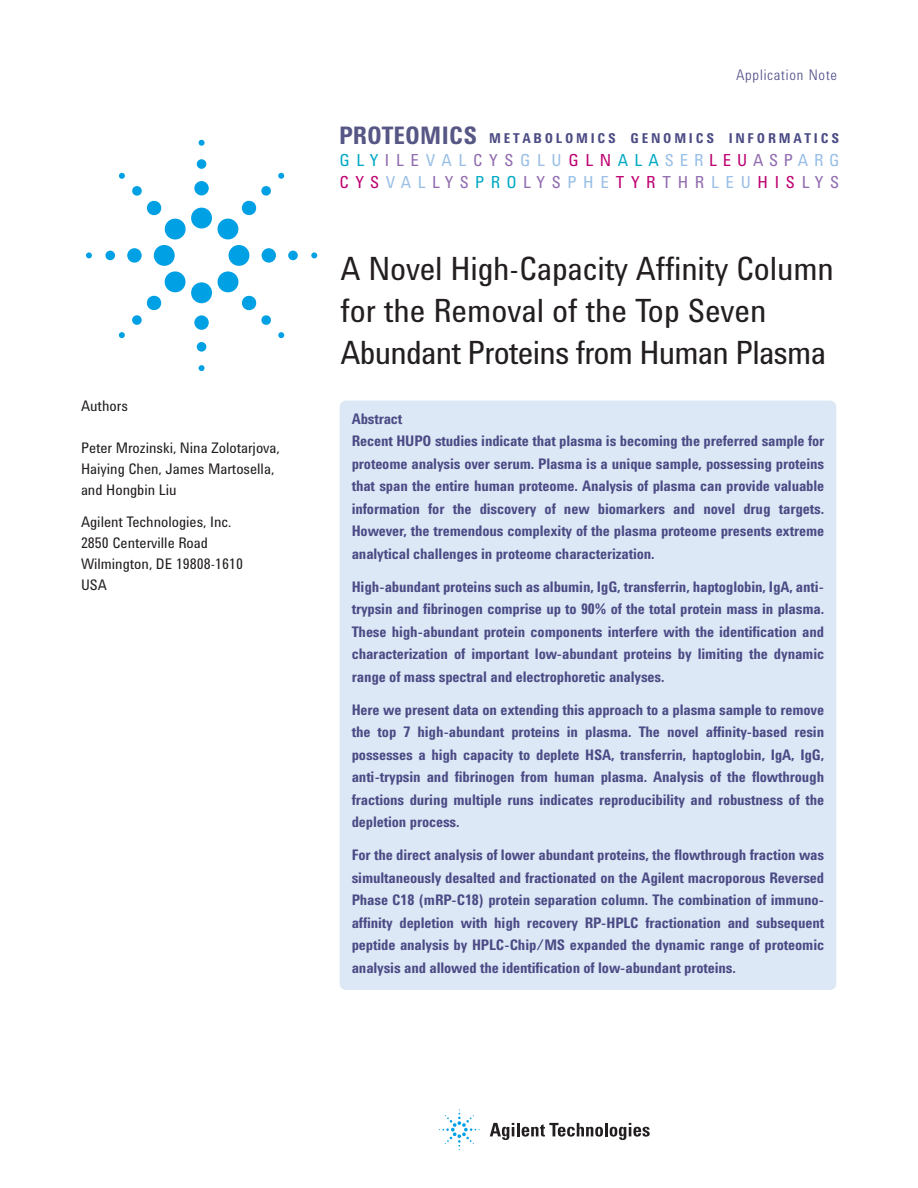
<style>
.page{position:relative;width:918px;height:1188px;background:#fff}
.page>*{position:absolute;margin:0;border:0;box-sizing:border-box;transform-origin:0 0}
.t1{font:33px/42px "Agilent Cond";letter-spacing:-.005em;color:#231f20}
.t2{font:17.1px/21.8px "Agilent Cond";letter-spacing:.395em;color:#916caf}
.t3{font:700 15px/22.5px "Agilent Cond";letter-spacing:-.01em;color:#4b4b85;text-align:justify}
.t4{font:15px/21px "Agilent Cond";color:#231f20}
.t5{font:300 15px "Agilent Cond";letter-spacing:.055em;color:#4b4b85}
.t6{font:700 13.95px "Agilent Cond";letter-spacing:.2em;color:#4b4b85}
.s1{font-size:24.9px;color:#575786}
.s2{color:#00a9c3}
.s3{color:#99bfe6}
.s4{color:#be0071}
</style>
<div class="page">
<svg style="left:490px;top:1123px;width:160px;height:17px"></svg>
<svg style="left:439px;top:1109px;width:41px;height:41px"></svg>
<div style="left:340px;top:400px;width:496px;height:590px;background:#dde8f6;border-radius:6px"></div>
<div style="left:191px;top:208px;width:21px;height:21px;background:#00a0e4;border-radius:50%"></div>
<div style="left:194px;top:181px;width:15px;height:14px;background:#00a0e4;border-radius:50%"></div>
<div style="left:197px;top:159px;width:9px;height:10px;background:#00a0e4;border-radius:50%"></div>
<svg style="left:199px;top:140px;width:6px;height:6px"></svg>
<div style="left:229px;top:245px;width:20px;height:21px;background:#00a0e4;border-radius:50%"></div>
<div style="left:262px;top:248px;width:14px;height:15px;background:#00a0e4;border-radius:50%"></div>
<div style="left:288px;top:251px;width:10px;height:9px;background:#00a0e4;border-radius:50%"></div>
<svg style="left:311px;top:252px;width:6px;height:6px"></svg>
<div style="left:191px;top:282px;width:21px;height:21px;background:#00a0e4;border-radius:50%"></div>
<div style="left:194px;top:315px;width:15px;height:15px;background:#00a0e4;border-radius:50%"></div>
<div style="left:197px;top:342px;width:9px;height:10px;background:#00a0e4;border-radius:50%"></div>
<svg style="left:199px;top:365px;width:6px;height:6px"></svg>
<div style="left:154px;top:245px;width:21px;height:21px;background:#00a0e4;border-radius:50%"></div>
<div style="left:127px;top:248px;width:15px;height:15px;background:#00a0e4;border-radius:50%"></div>
<div style="left:105px;top:251px;width:10px;height:9px;background:#00a0e4;border-radius:50%"></div>
<svg style="left:86px;top:252px;width:6px;height:6px"></svg>
<svg style="left:217px;top:186px;width:54px;height:54px"></svg>
<svg style="left:278px;top:173px;width:6px;height:6px"></svg>
<svg style="left:217px;top:271px;width:54px;height:54px"></svg>
<svg style="left:278px;top:332px;width:7px;height:6px"></svg>
<svg style="left:132px;top:271px;width:54px;height:54px"></svg>
<svg style="left:119px;top:332px;width:6px;height:6px"></svg>
<svg style="left:132px;top:186px;width:54px;height:54px"></svg>
<svg style="left:119px;top:173px;width:6px;height:6px"></svg>
<p class="t4" style="left:81px;top:396px;width:48px">Authors</p>
<p class="t4" style="left:81px;top:438px;width:200px">Peter Mrozinski, Nina Zolotarjova,<br>Haiying Chen, James Martosella, and Hongbin Liu</p>
<p class="t4" style="left:81px;top:512px;width:164px">Agilent Technologies, Inc.<br>2850 Centerville Road<br>Wilmington, DE 19808-1610<br>USA</p>
<p class="t5" style="left:736px;top:69px;width:102px">Application Note</p>
<p class="t6" style="left:339px;top:133px;width:502px"><span class="s1">PROTEOMICS</span> METABOLOMICS GENOMICS INFORMATICS</p>
<p class="t2" style="left:340px;top:151px;width:501px"><span class="s2">GLY</span>ILE<span class="s3">VAL</span>CYS<span class="s3">GLU</span><span class="s4">GLN</span><span class="s2">ALA</span><span class="s3">SER</span><span class="s4">LEU</span>ASP<span class="s3">ARG<br></span><span class="s4">CYS</span><span class="s3">VAL</span>LYS<span class="s2">PRO</span>LYS<span class="s3">PHE</span><span class="s4">TYR</span>THR<span class="s3">LEU</span><span class="s4">HIS</span>LYS</p>
<h1 class="t1" style="left:341px;top:250px;width:495px">A Novel High-Capacity Affinity Column for the Removal of the Top Seven<br>Abundant Proteins from Human Plasma</h1>
<p class="t3" style="left:352px;top:408px;width:474px;text-align:left">Abstract<br>Recent HUPO studies indicate that plasma is becoming the preferred sample for proteome analysis over serum. Plasma is a unique sample, possessing proteins that span the entire human proteome. Analysis of plasma can provide valuable information for the discovery of new biomarkers and novel drug targets.<br>However, the tremendous complexity of the plasma proteome presents extreme analytical challenges in proteome characterization.</p>
<p class="t3" style="left:352px;top:576px;width:474px">High-abundant proteins such as albumin, IgG, transferrin, haptoglobin, IgA, anti&shy;trypsin and fibrinogen comprise up to 90% of the total protein mass in plasma.<br>These high-abundant protein components interfere with the identification and characterization of important low-abundant proteins by limiting the dynamic range of mass spectral and electrophoretic analyses.</p>
<p class="t3" style="left:352px;top:699px;width:474px">Here we present data on extending this approach to a plasma sample to remove the top 7 high-abundant proteins in plasma. The novel affinity-based resin possesses a high capacity to deplete HSA, transferrin, haptoglobin, IgA, IgG, anti-trypsin and fibrinogen from human plasma. Analysis of the flowthrough fractions during multiple runs indicates reproducibility and robustness of the depletion process.</p>
<p class="t3" style="left:352px;top:845px;width:474px">For the direct analysis of lower abundant proteins, the flowthrough fraction was simultaneously desalted and fractionated on the Agilent macroporous Reversed Phase C18 (mRP-C18) protein separation column. The combination of immuno&shy;affinity depletion with high recovery RP-HPLC fractionation and subsequent peptide analysis by HPLC-Chip/MS expanded the dynamic range of proteomic analysis and allowed the identification of low-abundant proteins.</p>
</div>
